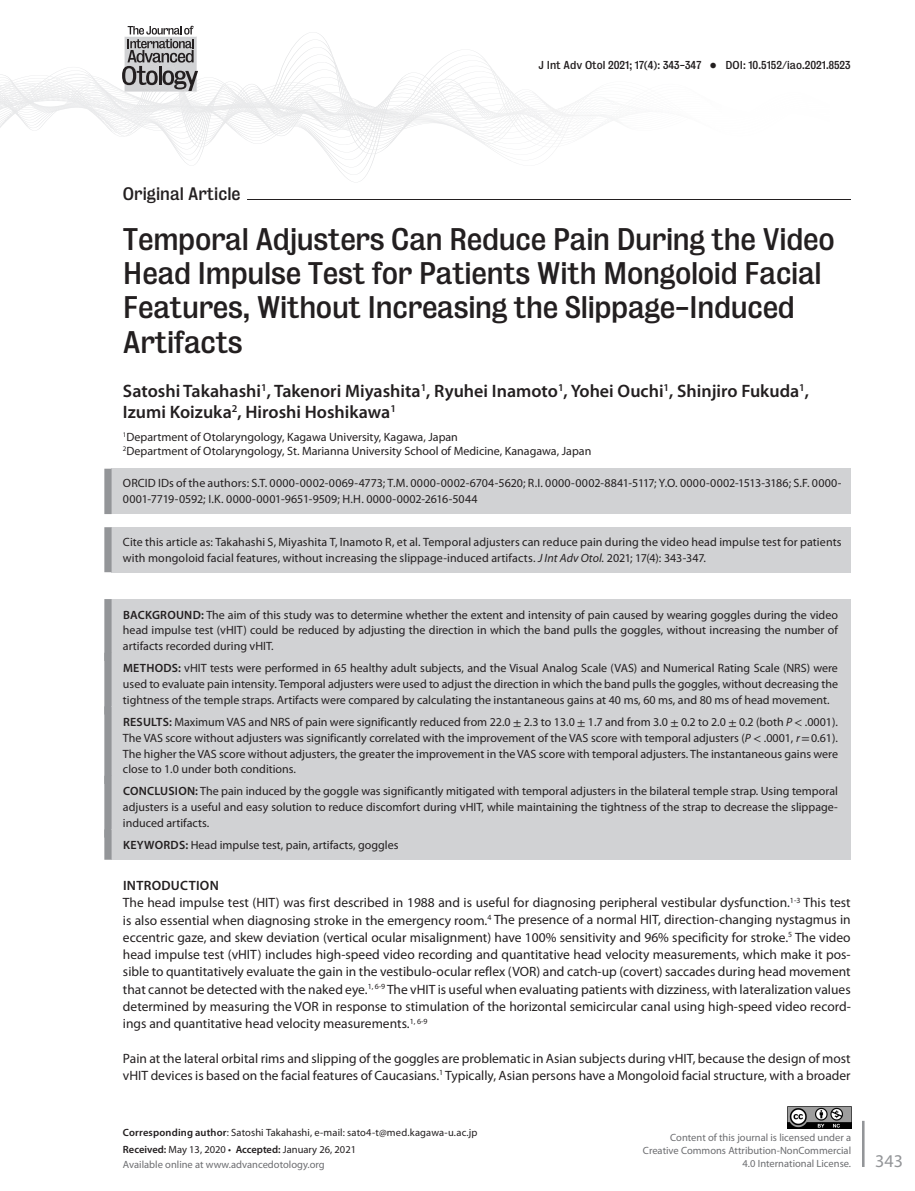
<style>
.page{position:relative;width:915px;height:1191px;background:#fff}
.page>*{position:absolute;margin:0;border:0;box-sizing:border-box;transform-origin:0 0}
.t1{font:28.5px/34.2px "Bureau Grotesque Five Three";letter-spacing:-.015em;color:#231f20}
.t2{font:600 18px/21.6px "Myriad Pro";color:#231f20}
.t3{font:18px "Myriad Pro";color:#939598}
.t4{font:16.5px "Bureau Grotesque Five Three";color:#231f20}
.t5{font:13.5px/17.2px "Myriad Pro";color:#231f20}
.t6{font:12px/15.8px "Myriad Pro";color:#231f20;text-align:justify}
.t7{font:10.5px/12.8px "Myriad Pro";color:#6c6d70;text-align:right}
.t8{font:10.5px/17px "Myriad Pro";letter-spacing:.01em;color:#231f20}
.t9{font:10.5px "Bureau Grotesque Five Three";color:#231f20}
.s1{font-style:italic}
.s2{font-weight:600}
.s3{font-family:"STIX General"}
</style>
<div class="page">
<svg style="left:0;top:25px;width:613px;height:140px"></svg>
<hr style="left:861px;top:1120px;width:3px;height:47px;background:#939598">
<hr style="left:123px;top:199px;width:727px;height:1px;background:#231f20">
<hr style="left:123px;top:199px;width:124px;height:1px;background:#fff">
<div style="left:111px;top:469px;width:739px;height:45px;background:#d1d2d4"></div>
<div style="left:104px;top:469px;width:7px;height:45px;background:#939598"></div>
<div style="left:111px;top:527px;width:739px;height:45px;background:#d1d2d4"></div>
<div style="left:104px;top:527px;width:7px;height:45px;background:#939598"></div>
<div style="left:111px;top:599px;width:739px;height:62px;background:#d1d2d4"></div>
<div style="left:104px;top:599px;width:7px;height:62px;background:#939598"></div>
<div style="left:111px;top:652px;width:739px;height:62px;background:#d1d2d4"></div>
<div style="left:104px;top:652px;width:7px;height:62px;background:#939598"></div>
<div style="left:111px;top:706px;width:739px;height:78px;background:#d1d2d4"></div>
<div style="left:104px;top:706px;width:7px;height:78px;background:#939598"></div>
<div style="left:111px;top:775px;width:739px;height:62px;background:#d1d2d4"></div>
<div style="left:104px;top:775px;width:7px;height:62px;background:#939598"></div>
<div style="left:111px;top:829px;width:739px;height:30px;background:#d1d2d4"></div>
<div style="left:104px;top:829px;width:7px;height:30px;background:#939598"></div>
<img style="left:787px;top:1106px;width:63px;height:22px">
<p class="t9" style="left:538px;top:59px;width:164px">J Int Adv Otol 2021; 17(4): 343-347</p>
<p class="t9" style="left:710px;top:59px;width:8px">•</p>
<p class="t9" style="left:725px;top:59px;width:127px">DOI: 10.5152/iao.2021.8523</p>
<h3 class="t4" style="left:123px;top:184px;width:119px">Original Article</h3>
<h1 class="t1" style="left:123px;top:222px;width:713px">Temporal Adjusters Can Reduce Pain During the Video Head Impulse Test for Patients With Mongoloid Facial Features, Without Increasing the Slippage-Induced Artifacts</h1>
<h2 class="t2" style="left:123px;top:379px;width:687px">Satoshi Takahashi<sup>1</sup>, Takenori Miyashita<sup>1</sup>, Ryuhei Inamoto<sup>1</sup>, Yohei Ouchi<sup>1</sup>, Shinjiro Fukuda<sup>1</sup>,<br>Izumi Koizuka<sup>2</sup>, Hiroshi Hoshikawa<sup>1</sup></h2>
<p class="t6" style="left:123px;top:429px;width:469px;line-height:14.4px"><sup>1</sup>Department of Otolaryngology, Kagawa University, Kagawa, Japan<br><sup>2</sup>Department of Otolaryngology, St. Marianna University School of Medicine, Kanagawa, Japan</p>
<p class="t6" style="left:123px;top:475px;width:720px">ORCID IDs of the authors: S.T. 0000-0002-0069-4773; T.M. 0000-0002-6704-5620; R.I. 0000-0002-8841-5117; Y.O. 0000-0002-1513-3186; S.F. 0000-<br>0001-7719-0592; I.K. 0000-0001-9651-9509; H.H. 0000-0002-2616-5044</p>
<p class="t6" style="left:123px;top:534px;width:720px">Cite this article as: Takahashi S, Miyashita T, Inamoto R, et al. Temporal adjusters can reduce pain during the video head impulse test for patients with mongoloid facial features, without increasing the slippage-induced artifacts. <span class="s1">J Int Adv Otol.</span> 2021; 17(4): 343-347.</p>
<p class="t6" style="left:123px;top:606px;width:716px"><span class="s2">BACKGROUND:</span> The aim of this study was to determine whether the extent and intensity of pain caused by wearing goggles during the video head impulse test (vHIT) could be reduced by adjusting the direction in which the band pulls the goggles, without increasing the number of artifacts recorded during vHIT.</p>
<p class="t6" style="left:123px;top:660px;width:716px"><span class="s2">METHODS:</span> vHIT tests were performed in 65 healthy adult subjects, and the Visual Analog Scale (VAS) and Numerical Rating Scale (NRS) were used to evaluate pain intensity. Temporal adjusters were used to adjust the direction in which the band pulls the goggles, without decreasing the tightness of the temple straps. Artifacts were compared by calculating the instantaneous gains at 40 ms, 60 ms, and 80 ms of head movement.</p>
<p class="t6" style="left:123px;top:714px;width:716px"><span class="s2">RESULTS:</span> Maximum VAS and NRS of pain were significantly reduced from 22.0 <span class="s3">±</span> 2.3 to 13.0 <span class="s3">±</span> 1.7 and from 3.0 <span class="s3">±</span> 0.2 to 2.0 <span class="s3">±</span> 0.2 (both <span class="s1">P</span> <span class="s3">&lt;</span> .0001).<br>The VAS score without adjusters was significantly correlated with the improvement of the VAS score with temporal adjusters (<span class="s1">P</span> <span class="s3">&lt;</span> .0001, <span class="s1">r</span><span class="s3">=</span>0.61).<br>The higher the VAS score without adjusters, the greater the improvement in the VAS score with temporal adjusters. The instantaneous gains were close to 1.0 under both conditions.</p>
<p class="t6" style="left:123px;top:783px;width:716px"><span class="s2">CONCLUSION:</span> The pain induced by the goggle was significantly mitigated with temporal adjusters in the bilateral temple strap. Using temporal adjusters is a useful and easy solution to reduce discomfort during vHIT, while maintaining the tightness of the strap to decrease the slippage&shy;induced artifacts.</p>
<p class="t6" style="left:123px;top:837px;width:277px"><span class="s2">KEYWORDS:</span> Head impulse test, pain, artifacts, goggles</p>
<p class="t5" style="left:123px;top:876px;width:729px"><span class="s2">INTRODUCTION<br></span>The head impulse test (HIT) was first described in 1988 and is useful for diagnosing peripheral vestibular dysfunction.<sup>1-3</sup> This test is also essential when diagnosing stroke in the emergency room.<sup>4</sup> The presence of a normal HIT, direction-changing nystagmus in eccentric gaze, and skew deviation (vertical ocular misalignment) have 100% sensitivity and 96% specificity for stroke.<sup>5</sup> The video head impulse test (vHIT) includes high-speed video recording and quantitative head velocity measurements, which make it pos&shy;sible to quantitatively evaluate the gain in the vestibulo-ocular reflex (VOR) and catch-up (covert) saccades during head movement that cannot be detected with the naked eye.<sup>1,</sup> <sup>6-9</sup> The vHIT is useful when evaluating patients with dizziness, with lateralization values determined by measuring the VOR in response to stimulation of the horizontal semicircular canal using high-speed video record&shy;ings and quantitative head velocity measurements.<sup>1,</sup> <sup>6-9</sup></p>
<p class="t5" style="left:123px;top:1049px;width:729px">Pain at the lateral orbital rims and slipping of the goggles are problematic in Asian subjects during vHIT, because the design of most vHIT devices is based on the facial features of Caucasians.<sup>1</sup> Typically, Asian persons have a Mongoloid facial structure, with a broader</p>
<p class="t8" style="left:123px;top:1124px;width:356px"><span class="s2">Corresponding author</span>: Satoshi Takahashi, e-mail: sato4-t@med.kagawa-u.ac.jp<br><span class="s2">Received:</span> May 13, 2020 • <span class="s2">Accepted:</span> January 26, 2021</p>
<p class="t7" style="left:123px;top:1158px;width:203px">Available online at www.advancedotology.org</p>
<p class="t7" style="left:642px;top:1131px;width:210px">Content of this journal is licensed under a<br>Creative Commons Attribution-NonCommercial<br>4.0 International License.</p>
<h2 class="t3" style="left:874px;top:1149px;width:29px">343</h2>
</div>
